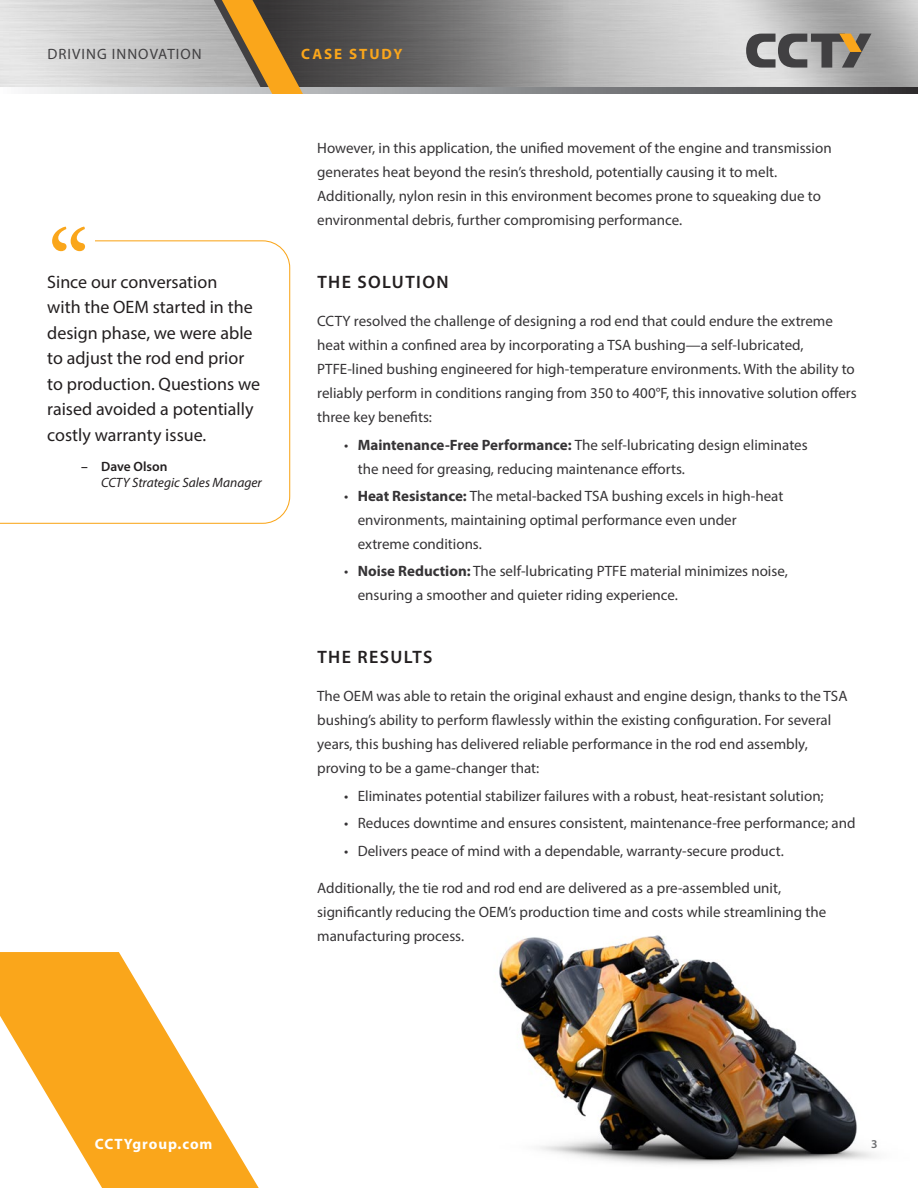
<style>
.page{position:relative;width:918px;height:1188px;background:#fff}
.page>*{position:absolute;margin:0;border:0;box-sizing:border-box;transform-origin:0 0}
.t1{font:600 97.5px "Adobe Garamond Pro";color:#faa61b}
.t2{font:18px/25.5px "Myriad Pro";color:#231f20}
.t3{font:600 18px "Myriad Pro";letter-spacing:.08em;color:#231f20}
.t4{font:15px/24px "Myriad Pro";color:#363436}
.t5{font:15px "Myriad Pro";letter-spacing:.07em;color:#414042}
.t6{font:700 15px "Myriad Pro";letter-spacing:.065em;color:#fff}
.t7{font:700 15px "Myriad Pro";letter-spacing:.13em;color:#faa61b}
.t8{font:italic 13.5px "Myriad Pro";color:#231f20}
.t9{font:600 13.5px "Myriad Pro";color:#231f20}
.t10{font:600 12px "Myriad Pro";color:#6d6e71}
.s1{font-weight:700}
</style>
<div class="page">
<img style="left:0;top:0;width:918px;height:88px">
<svg style="left:746px;top:34px;width:125px;height:34px;background:#84807a"></svg>
<svg style="left:29px;top:88px;width:889px;height:6px;background:#676769"></svg>
<svg style="left:67px;top:0;width:516px;height:94px;background:#969088"></svg>
<svg style="left:0;top:240px;width:290px;height:284px"></svg>
<img style="left:499px;top:935px;width:377px;height:230px">
<div style="left:0;top:225px;width:94px;height:27px;background:#fff"></div>
<svg style="left:0;top:952px;width:259px;height:236px;fill:#faa61b"></svg>
<p class="t5" style="left:47px;top:44px;width:156px">DRIVING INNOVATION</p>
<p class="t7" style="left:301px;top:44px;width:103px">CASE STUDY</p>
<h1 class="t1" style="left:47px;top:208px;width:44px">“</h1>
<p class="t2" style="left:47px;top:269px;width:214px">Since our conversation<br>with the OEM started in the design phase, we were able to adjust the rod end prior to production. Questions we raised avoided a potentially costly warranty issue.</p>
<p class="t9" style="left:81px;top:457px;width:88px">– Dave Olson</p>
<p class="t8" style="left:101px;top:474px;width:162px">CCTY Strategic Sales Manager</p>
<p class="t4" style="left:317px;top:136px;width:516px">However, in this application, the unified movement of the engine and transmission generates heat beyond the resin’s threshold, potentially causing it to melt.<br>Additionally, nylon resin in this environment becomes prone to squeaking due to environmental debris, further compromising performance.</p>
<p class="t3" style="left:317px;top:271px;width:133px">THE SOLUTION</p>
<p class="t4" style="left:317px;top:308px;width:541px">CCTY resolved the challenge of designing a rod end that could endure the extreme heat within a confined area by incorporating a TSA bushing—a self-lubricated, PTFE‑lined bushing engineered for high-temperature environments. With the ability to reliably perform in conditions ranging from 350 to 400°F, this innovative solution offers three key benefits:</p>
<p class="t4" style="left:358px;top:433px;width:451px;text-indent:-14px">• <span class="s1">Maintenance-Free Performance:</span> The self-lubricating design eliminates the need for greasing, reducing maintenance efforts.</p>
<p class="t4" style="left:358px;top:484px;width:427px;text-indent:-14px">• <span class="s1">Heat Resistance:</span> The metal-backed TSA bushing excels in high‑heat environments, maintaining optimal performance even under extreme conditions.</p>
<p class="t4" style="left:358px;top:559px;width:432px;text-indent:-14px">• <span class="s1">Noise Reduction:</span> The self-lubricating PTFE material minimizes noise, ensuring a smoother and quieter riding experience.</p>
<p class="t3" style="left:317px;top:646px;width:117px">THE RESULTS</p>
<p class="t4" style="left:317px;top:684px;width:532px">The OEM was able to retain the original exhaust and engine design, thanks to the TSA bushing’s ability to perform flawlessly within the existing configuration. For several years, this bushing has delivered reliable performance in the rod end assembly, proving to be a game-changer that:</p>
<p class="t4" style="left:344px;top:784px;width:481px">• Eliminates potential stabilizer failures with a robust, heat-resistant solution;</p>
<p class="t4" style="left:344px;top:811px;width:513px">• Reduces downtime and ensures consistent, maintenance-free performance; and</p>
<p class="t4" style="left:344px;top:838px;width:441px">• Delivers peace of mind with a dependable, warranty-secure product.</p>
<p class="t4" style="left:317px;top:876px;width:511px">Additionally, the tie rod and rod end are delivered as a pre-assembled unit, significantly reducing the OEM’s production time and costs while streamlining the manufacturing process.</p>
<p class="t6" style="left:95px;top:1134px;width:119px">CCTYgroup.com</p>
<p class="t10" style="left:871px;top:1136px;width:8px">3</p>
</div>
